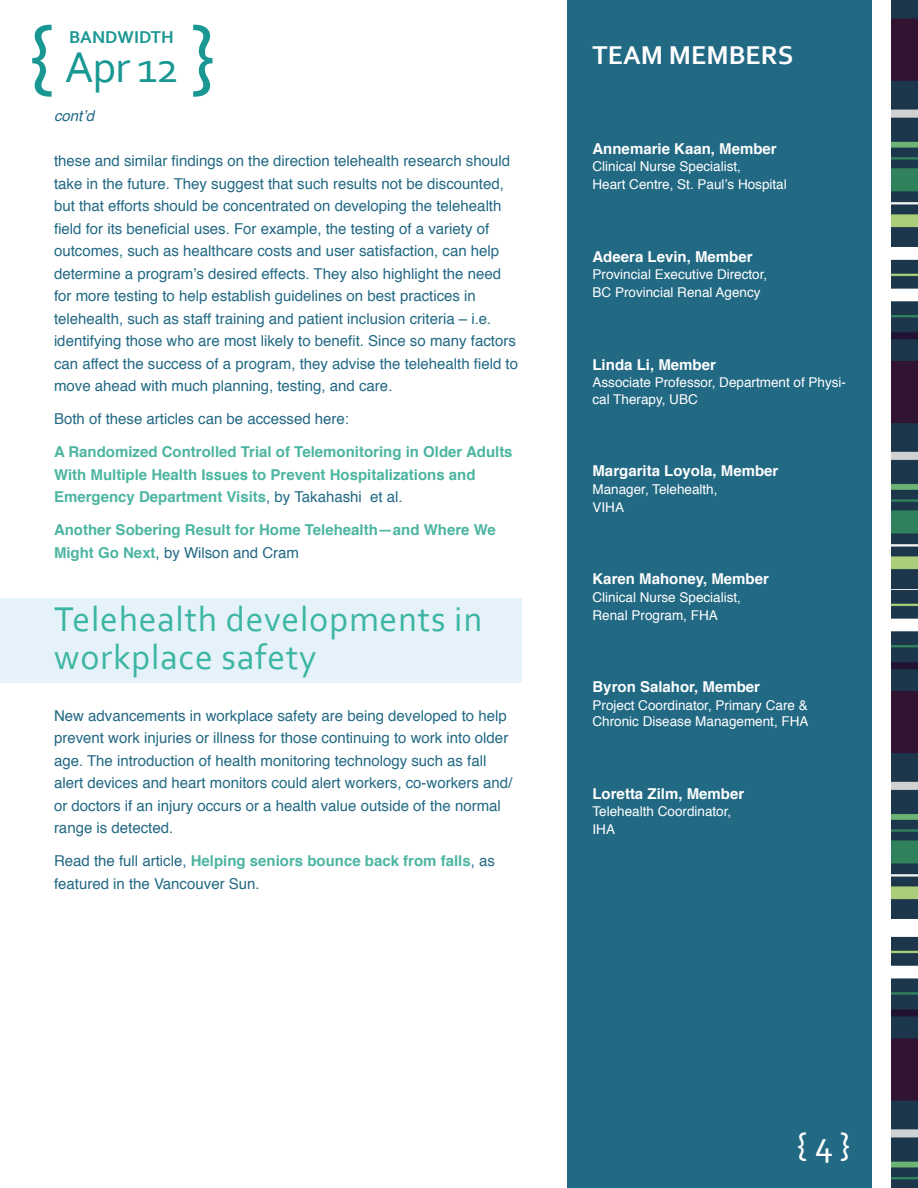
<style>
.page{position:relative;width:918px;height:1188px;background:#fff}
.page>*{position:absolute;margin:0;border:0;box-sizing:border-box;transform-origin:0 0}
.t1{font:90px "Corbel";color:#199793}
.t2{font:45px "Corbel";color:#199793}
.t3{font:36px/37.5px "Corbel";letter-spacing:.02em;color:#3cb6a3}
.t4{font:36px "Corbel";color:#fff}
.t5{font:700 27px "Corbel";color:#fff}
.t6{font:700 18px "Corbel";color:#199793}
.t7{font:15px/22.5px "Helvetica";color:#226984}
.t8{font:700 15px/22.5px "Helvetica";color:#4cb5a2}
.t9{font:700 15px "Helvetica";color:#fff}
.t10{font:italic 15px "Helvetica";color:#226984}
.t11{font:13.5px/16.2px "Helvetica";color:#fff}
.s1{font-weight:400;color:#226984}
.s2{font-weight:700;color:#4cb5a2}
</style>
<div class="page">
<div style="left:567px;top:0;width:305px;height:1188px;background:#226984"></div>
<img style="left:891px;top:589px;width:27px;height:599px">
<img style="left:891px;top:259px;width:27px;height:330px">
<img style="left:891px;top:0;width:27px;height:247px">
<div style="left:0;top:598px;width:522px;height:85px;background:#e6f2f9"></div>
<p class="t1" style="left:27px;top:-2px;width:28px">{</p>
<p class="t1" style="left:191px;top:-2px;width:28px">}</p>
<p class="t6" style="left:69px;top:26px;width:106px">BANDWIDTH</p>
<p class="t2" style="left:65px;top:39px;width:116px">Apr 12</p>
<p class="t10" style="left:54px;top:104px;width:42px">cont’d</p>
<p class="t7" style="left:54px;top:150px;width:466px">these and similar findings on the direction telehealth research should take in the future. They suggest that such results not be discounted, but that efforts should be concentrated on developing the telehealth field for its beneficial uses. For example, the testing of a variety of outcomes, such as healthcare costs and user satisfaction, can help determine a program’s desired effects. They also highlight the need for more testing to help establish guidelines on best practices in telehealth, such as staff training and patient inclusion criteria – i.e. identifying those who are most likely to benefit. Since so many factors can affect the success of a program, they advise the telehealth field to move ahead with much planning, testing, and care.</p>
<p class="t7" style="left:54px;top:408px;width:297px">Both of these articles can be accessed here:</p>
<p class="t8" style="left:54px;top:441px;width:460px">A Randomized Controlled Trial of Telemonitoring in Older Adults<br>With Multiple Health Issues to Prevent Hospitalizations and<br>Emergency Department Visits<span class="s1">, by Takahashi et al.</span></p>
<p class="t8" style="left:54px;top:519px;width:444px">Another Sobering Result for Home Telehealth—and Where We<br>Might Go Next<span class="s1">, by Wilson and Cram</span></p>
<p class="t3" style="left:54px;top:600px;width:430px">Telehealth developments in workplace safety</p>
<p class="t7" style="left:54px;top:705px;width:460px">New advancements in workplace safety are being developed to help prevent work injuries or illness for those continuing to work into older age. The introduction of health monitoring technology such as fall alert devices and heart monitors could alert workers, co-workers and/ or doctors if an injury occurs or a health value outside of the normal range is detected.</p>
<p class="t7" style="left:54px;top:850px;width:442px">Read the full article, <span class="s2">Helping seniors bounce back from falls</span>, as featured in the Vancouver Sun.</p>
<p class="t5" style="left:592px;top:39px;width:202px">TEAM MEMBERS</p>
<p class="t9" style="left:592px;top:136px;width:186px">Annemarie Kaan, Member</p>
<p class="t11" style="left:592px;top:159px;width:150px">Clinical Nurse Specialist,</p>
<p class="t11" style="left:592px;top:177px;width:196px">Heart Centre, St. Paul’s Hospital</p>
<p class="t9" style="left:592px;top:244px;width:162px">Adeera Levin, Member</p>
<p class="t11" style="left:592px;top:267px;width:176px">Provincial Executive Director,</p>
<p class="t11" style="left:592px;top:285px;width:170px">BC Provincial Renal Agency</p>
<p class="t9" style="left:592px;top:352px;width:125px">Linda Li, Member</p>
<p class="t11" style="left:592px;top:375px;width:255px">Associate Professor, Department of Physi&shy;cal Therapy, UBC</p>
<p class="t9" style="left:592px;top:459px;width:187px">Margarita Loyola, Member</p>
<p class="t11" style="left:592px;top:482px;width:127px">Manager, Telehealth,</p>
<p class="t11" style="left:592px;top:499px;width:33px">VIHA</p>
<p class="t9" style="left:592px;top:567px;width:178px">Karen Mahoney, Member</p>
<p class="t11" style="left:592px;top:590px;width:150px">Clinical Nurse Specialist,</p>
<p class="t11" style="left:592px;top:607px;width:127px">Renal Program, FHA</p>
<p class="t9" style="left:592px;top:675px;width:169px">Byron Salahor, Member</p>
<p class="t11" style="left:592px;top:698px;width:218px">Project Coordinator, Primary Care &amp;<br>Chronic Disease Management, FHA</p>
<p class="t9" style="left:592px;top:781px;width:153px">Loretta Zilm, Member</p>
<p class="t11" style="left:592px;top:804px;width:140px">Telehealth Coordinator,</p>
<p class="t11" style="left:592px;top:822px;width:24px">IHA</p>
<p class="t4" style="left:796px;top:1122px;width:56px">{ 4 }</p>
</div>
